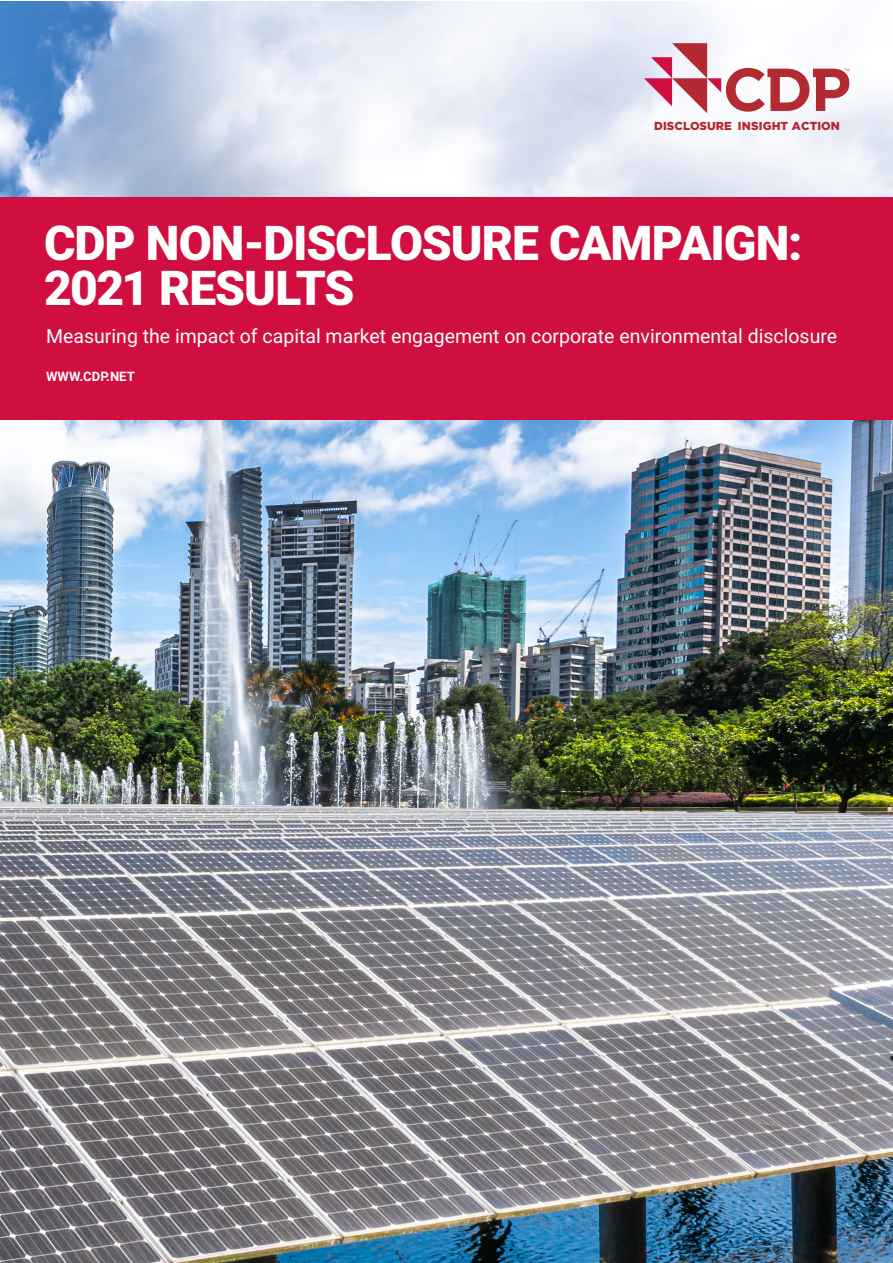
<style>
.page{position:relative;width:893px;height:1263px;background:#fff}
.page>*{position:absolute;margin:0;border:0;box-sizing:border-box;transform-origin:0 0}
.t1{font:900 48px/45.2px "Roboto";letter-spacing:-.025em;color:#fff}
.t2{font:19.5px "Roboto";color:#fff}
.t3{font:700 13.05px "Roboto";color:#fff}
.t4{font:900 11.55px "Gotham";color:#b32a33}
</style>
<div class="page">
<img style="left:0;top:2px;width:893px;height:1260px">
<div style="left:0;top:197px;width:893px;height:222px;background:#d10e40"></div>
<svg style="left:644px;top:43px;width:205px;height:70px"></svg>
<p class="t4" style="left:654px;top:119px;width:187px">DISCLOSURE INSIGHT ACTION</p>
<p class="t1" style="left:44px;top:218px;width:760px">CDP NON-DISCLOSURE CAMPAIGN:<br>2021 RESULTS</p>
<p class="t2" style="left:46px;top:323px;width:792px">Measuring the impact of capital market engagement on corporate environmental disclosure</p>
<p class="t3" style="left:46px;top:368px;width:90px">WWW.CDP.NET</p>
</div>
